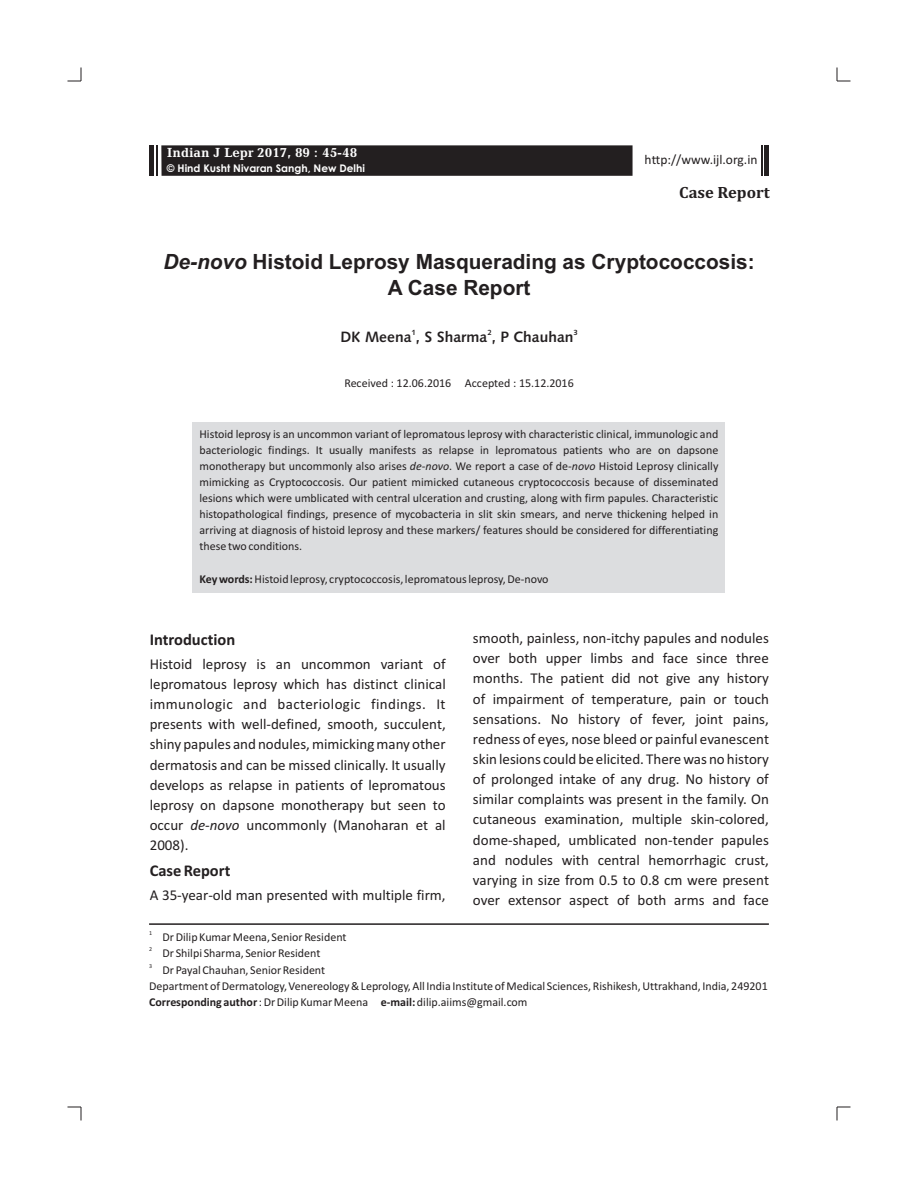
<style>
.page{position:relative;width:918px;height:1188px;background:#fff}
.page>*{position:absolute;margin:0;border:0;box-sizing:border-box;transform-origin:0 0}
.t1{font:700 21px/25.8px "Arial";color:#231f20;text-align:center}
.t2{font:700 16.5px "Calibri";color:#231f20}
.t3{font:700 16.5px "Cambria";color:#231f20}
.t4{font:15px/20.1px "Calibri";color:#231f20;text-align:justify}
.t5{font:15px "Humanist 531 BT Roman A,Bold";color:#231f20}
.t6{font:700 13.5px "Candida BT";color:#fff}
.t7{font:13.5px "Calibri";color:#231f20}
.t8{font:12px/16px "Calibri";color:#231f20;text-align:justify}
.t9{font:700 10.5px "Century Gothic";color:#fff}
.t10{font:7.5px "Humanist 531 BT Roman A,Bold";color:#231f20}
.t11{font:6px "Calibri";color:#231f20}
.s1{font-style:italic}
.s2{font-weight:700}
</style>
<div class="page">
<div style="left:161px;top:145px;width:472px;height:31px;background:#231f20"></div>
<div style="left:149px;top:145px;width:5px;height:31px;background:#231f20"></div>
<div style="left:193px;top:422px;width:532px;height:171px;background:#dcdddf"></div>
<hr style="left:156px;top:145px;width:2px;height:31px;background:#231f20">
<hr style="left:765px;top:145px;width:4px;height:31px;background:#231f20">
<hr style="left:761px;top:145px;width:2px;height:31px;background:#231f20">
<hr style="left:149px;top:923px;width:620px;height:2px;background:#231f20">
<svg style="left:68px;top:68px;width:14px;height:14px"></svg>
<svg style="left:837px;top:68px;width:13px;height:14px"></svg>
<svg style="left:68px;top:1107px;width:14px;height:13px"></svg>
<svg style="left:837px;top:1107px;width:13px;height:13px"></svg>
<p class="t6" style="left:167px;top:147px;width:192px">Indian J Lepr 2017, 89 : 45-48</p>
<p class="t9" style="left:167px;top:164px;width:200px">© Hind Kusht Nivaran Sangh, New Delhi</p>
<p class="t7" style="left:645px;top:154px;width:114px">http://www.ijl.org.in</p>
<h2 class="t3" style="left:679px;top:185px;width:92px">Case Report</h2>
<h1 class="t1" style="left:163px;top:251px;width:593px"><span class="s1">De-novo</span> Histoid Leprosy Masquerading as Cryptococcosis:<br>A Case Report</h1>
<p class="t10" style="left:412px;top:329px;width:6px">1</p>
<p class="t10" style="left:487px;top:329px;width:6px">2</p>
<p class="t10" style="left:573px;top:329px;width:6px">3</p>
<p class="t5" style="left:340px;top:331px;width:235px">DK Meena , S Sharma , P Chauhan</p>
<p class="t8" style="left:344px;top:376px;width:231px">Received : 12.06.2016 Accepted : 15.12.2016</p>
<p class="t8" style="left:199px;top:427px;width:521px">Histoid leprosy is an uncommon variant of lepromatous leprosy with characteristic clinical, immunologic and bacteriologic findings. It usually manifests as relapse in lepromatous patients who are on dapsone monotherapy but uncommonly also arises <span class="s1">de-novo</span>. We report a case of de<span class="s1">-novo</span> Histoid Leprosy clinically mimicking as Cryptococcosis. Our patient mimicked cutaneous cryptococcosis because of disseminated lesions which were umblicated with central ulceration and crusting, along with firm papules. Characteristic histopathological findings, presence of mycobacteria in slit skin smears, and nerve thickening helped in arriving at diagnosis of histoid leprosy and these markers/ features should be considered for differentiating these two conditions.</p>
<p class="t8" style="left:199px;top:572px;width:351px"><span class="s2">Key words:</span>Histoid leprosy, cryptococcosis, lepromatous leprosy, De-novo</p>
<h2 class="t2" style="left:150px;top:632px;width:87px">Introduction</h2>
<p class="t4" style="left:150px;top:655px;width:298px">Histoid leprosy is an uncommon variant of lepromatous leprosy which has distinct clinical immunologic and bacteriologic findings. It presents with well-defined, smooth, succulent, shiny papules and nodules, mimicking many other dermatosis and can be missed clinically. It usually develops as relapse in patients of lepromatous leprosy on dapsone monotherapy but seen to occur <span class="s1">de-novo</span> uncommonly (Manoharan et al 2008).</p>
<h2 class="t2" style="left:150px;top:863px;width:82px">Case Report</h2>
<p class="t4" style="left:150px;top:886px;width:297px">A 35-year-old man presented with multiple firm,</p>
<p class="t4" style="left:473px;top:629px;width:298px">smooth, painless, non-itchy papules and nodules over both upper limbs and face since three months. The patient did not give any history of impairment of temperature, pain or touch sensations. No history of fever, joint pains, redness of eyes, nose bleed or painful evanescent skin lesions could be elicited. There was no history of prolonged intake of any drug. No history of similar complaints was present in the family. On cutaneous examination, multiple skin-colored, dome-shaped, umblicated non-tender papules and nodules with central hemorrhagic crust, varying in size from 0.5 to 0.8 cm were present over extensor aspect of both arms and face</p>
<p class="t11" style="left:149px;top:930px;width:5px">1</p>
<p class="t8" style="left:163px;top:930px;width:186px">Dr Dilip Kumar Meena, Senior Resident</p>
<p class="t11" style="left:149px;top:947px;width:5px">2</p>
<p class="t8" style="left:163px;top:946px;width:159px">Dr Shilpi Sharma, Senior Resident</p>
<p class="t11" style="left:149px;top:963px;width:5px">3</p>
<p class="t8" style="left:149px;top:963px;width:620px;text-align:left;text-indent:13px">Dr Payal Chauhan, Senior Resident<br>Department of Dermatology, Venereology &amp; Leprology, All India Institute of Medical Sciences, Rishikesh, Uttrakhand, India, 249201<br><span class="s2">Corresponding author</span> : Dr Dilip Kumar Meena <span class="s2">e-mail:</span> dilip.aiims@gmail.com</p>
</div>
